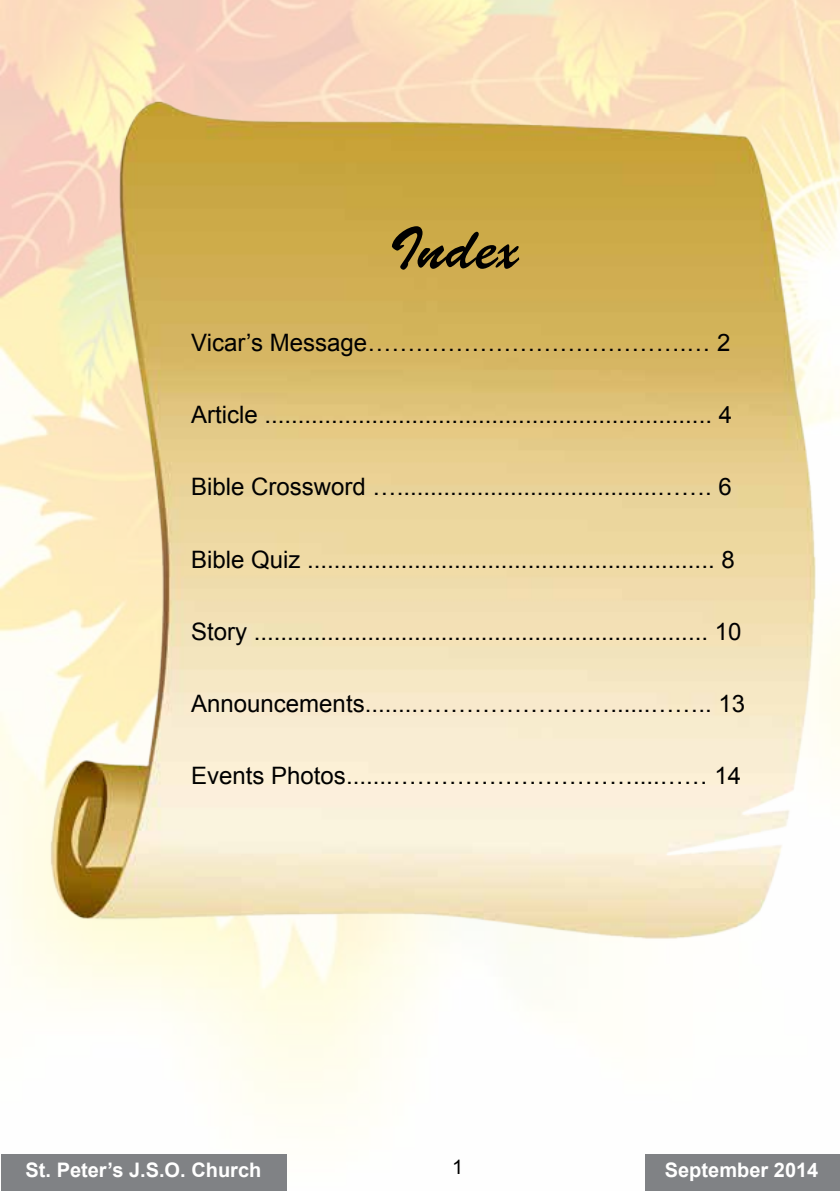
<style>
.page{position:relative;width:840px;height:1191px;background:#fff}
.page>*{position:absolute;margin:0;border:0;box-sizing:border-box;transform-origin:0 0}
.t1{font:60px "Brush Script Std";color:#000}
.t2{font:24px "Arial";color:#000}
.t3{font:700 20px "Arial";color:#fff}
.t4{font:20px "Arial";color:#000}
</style>
<div class="page">
<div style="left:1px;top:1154px;width:285px;height:37px;background:#808285"></div>
<div style="left:645px;top:1154px;width:194px;height:37px;background:#808285"></div>
<img style="left:22px;top:71px;width:817px;height:897px">
<h1 class="t1" style="left:388px;top:215px;width:131px">Index</h1>
<p class="t2" style="left:191px;top:327px;width:540px">Vicar’s Message………………………………….… 2</p>
<p class="t2" style="left:191px;top:399px;width:542px">Article ................................................................... 4</p>
<p class="t2" style="left:191px;top:471px;width:542px">Bible Crossword ….......................................……. 6</p>
<p class="t2" style="left:191px;top:543px;width:545px">Bible Quiz ............................................................. 8</p>
<p class="t2" style="left:191px;top:615px;width:551px">Story .................................................................... 10</p>
<p class="t2" style="left:191px;top:687px;width:555px">Announcements........……………………......…….. 13</p>
<p class="t2" style="left:191px;top:759px;width:551px">Events Photos.......…………………………....…… 14</p>
<p class="t4" style="left:452px;top:1154px;width:13px">1</p>
<p class="t3" style="left:26px;top:1156px;width:237px">St. Peter’s J.S.O. Church</p>
<p class="t3" style="left:664px;top:1156px;width:155px">September 2014</p>
</div>
